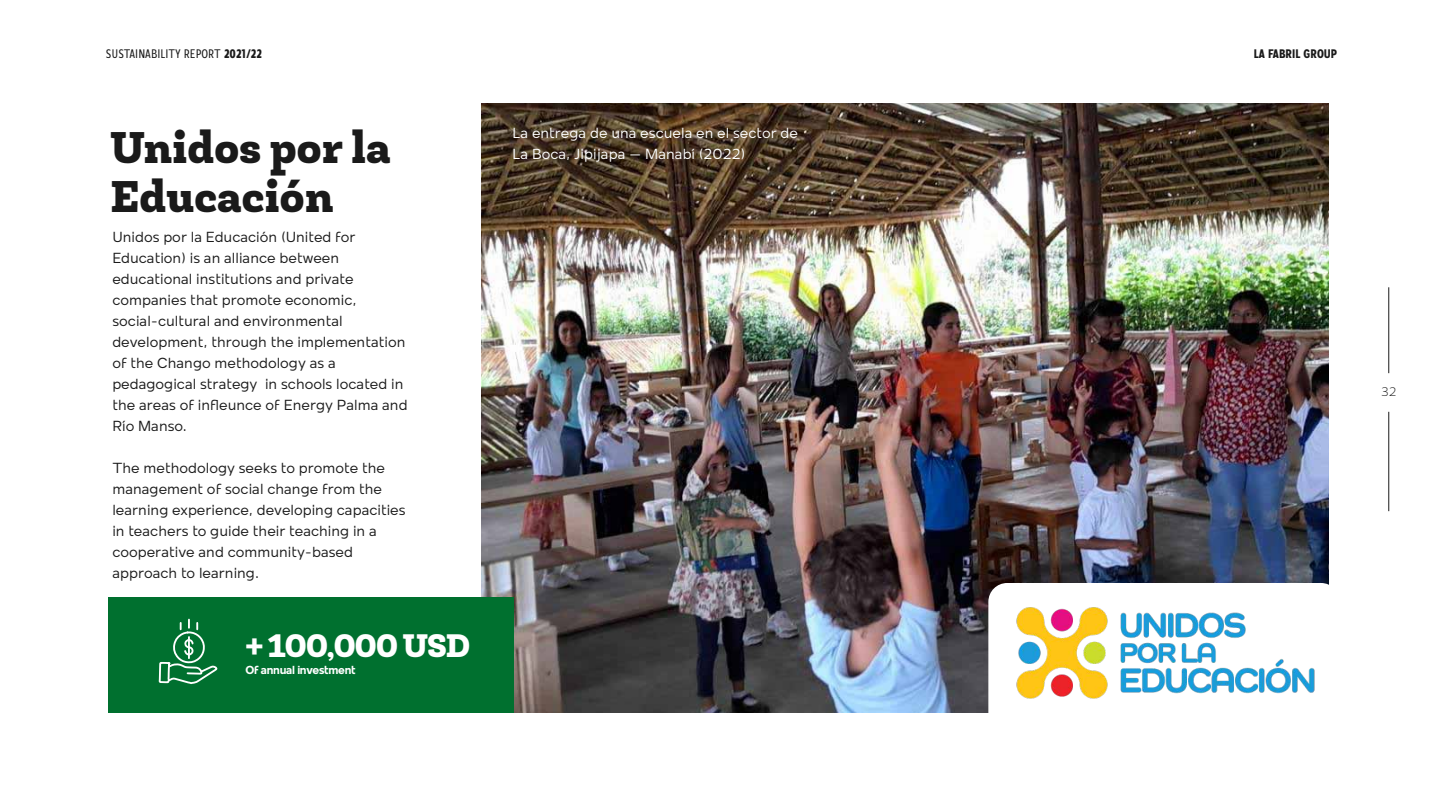
<style>
.page{position:relative;width:1440px;height:810px;background:#fff}
.page>*{position:absolute;margin:0;border:0;box-sizing:border-box;transform-origin:0 0}
.t1{font:900 45px/48.8px "Roble";color:#1a1a1a}
.t2{font:900 33px "Roble";letter-spacing:-.025em;color:#fff}
.t3{font:15px/21px "Mollen";color:#1a1a1a}
.t4{font:15px/21px "Mollen";color:#fff}
.t5{font:condensed 12.75px "Mollen";color:#1a1a1a}
.t6{font:700 condensed 12.75px "Mollen";color:#1a1a1a}
.t7{font:300 12.75px "Mollen";color:#1a1a1a}
.t8{font:700 12px "Mollen";letter-spacing:-.025em;color:#fff}
.s1{font-weight:700}
</style>
<div class="page">
<hr style="left:1389px;top:287px;width:1px;height:86px;background:#1a1a1a">
<hr style="left:1389px;top:412px;width:1px;height:99px;background:#1a1a1a">
<img style="left:481px;top:103px;width:847px;height:610px">
<svg style="left:988px;top:583px;width:341px;height:130px"></svg>
<img style="left:997px;top:588px;width:332px;height:120px">
<div style="left:109px;top:597px;width:405px;height:116px;background:#00702f"></div>
<svg style="left:158px;top:618px;width:60px;height:66px"></svg>
<hr style="left:188px;top:637px;width:2px;height:21px;background:#fff">
<p class="t5" style="left:106px;top:47px;width:158px">SUSTAINABILITY REPORT <span class="s1">2021/22</span></p>
<p class="t6" style="left:1254px;top:47px;width:85px">LA FABRIL GROUP</p>
<h1 class="t1" style="left:110px;top:123px;width:282px">Unidos por la<br>Educación</h1>
<p class="t3" style="left:112px;top:226px;width:297px">Unidos por la Educación (United for Education) is an alliance between educational institutions and private companies that promote economic, social-cultural and environmental development, through the implementation of the Chango methodology as a pedagogical strategy in schools located in the areas of infleunce of Energy Palma and Río Manso.</p>
<p class="t3" style="left:112px;top:457px;width:295px">The methodology seeks to promote the management of social change from the learning experience, developing capacities in teachers to guide their teaching in a cooperative and community-based approach to learning.</p>
<h2 class="t2" style="left:245px;top:625px;width:226px">+ 100,000 USD</h2>
<p class="t8" style="left:245px;top:663px;width:112px">Of annual investment</p>
<p class="t4" style="left:513px;top:122px;width:287px">La entrega de una escuela en el sector de<br>La Boca, Jipijapa – Manabí (2022)</p>
<p class="t7" style="left:1381px;top:385px;width:17px">32</p>
</div>
